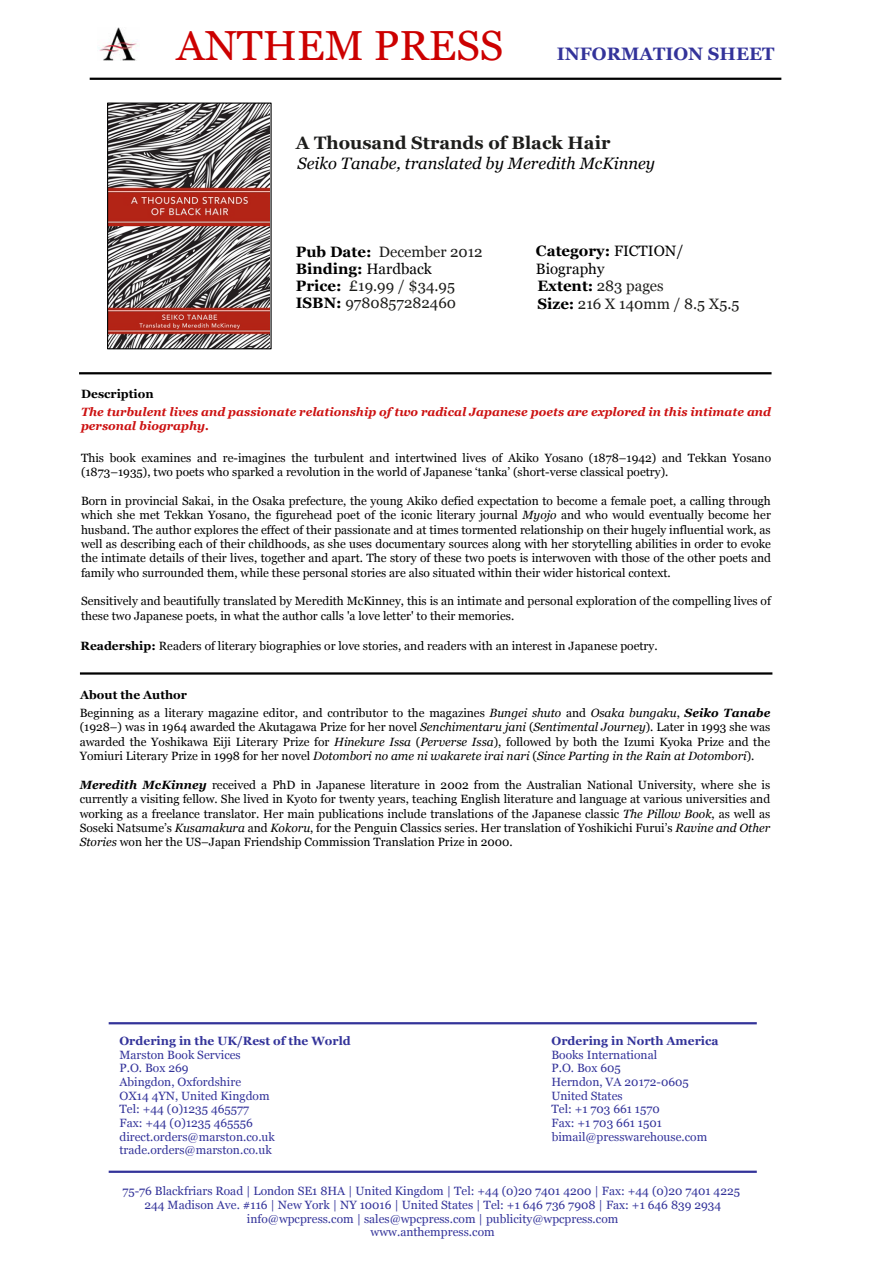
<style>
.page{position:relative;width:893px;height:1263px;background:#fff}
.page>*{position:absolute;margin:0;border:0;box-sizing:border-box;transform-origin:0 0}
.t1{font:42px "Georgia";color:#c00}
.t2{font:700 18px "Georgia";color:#1d1d1b}
.t3{font:700 18px "Georgia";color:#33339a}
.t4{font:italic 16.5px "Georgia";color:#020202}
.t5{font:15px/17.1px "Georgia";color:#1d1d1b}
.t6{font:15px/18px "Georgia";color:#000}
.t7{font:12px/14.4px "Georgia";color:#000;text-align:justify}
.t8{font:12px/13.6px "Georgia";color:#33339a;text-align:center}
.t9{font:italic 700 12px/14.4px "Georgia";color:#c11}
.t10{font:700 12px "Georgia";color:#33339a}
.t11{font:700 12px "Georgia";color:#000}
.s1{font-weight:700;color:#000}
.s2{color:#000}
.s3{font-weight:700}
.s4{color:#1e1e1c}
.s5{font-style:italic}
.s6{font-weight:700;font-style:italic}
</style>
<div class="page">
<img style="left:109px;top:105px;width:161px;height:242px">
<div style="left:107px;top:103px;width:165px;height:246px;border:1px solid #000"></div>
<hr style="left:90px;top:78px;width:691px;height:2px;background:#000">
<img style="left:98px;top:28px;width:41px;height:32px">
<hr style="left:79px;top:372px;width:692px;height:2px;background:#000">
<hr style="left:80px;top:672px;width:692px;height:3px;background:#000">
<hr style="left:109px;top:1022px;width:648px;height:2px;background:#339">
<hr style="left:109px;top:1171px;width:648px;height:2px;background:#339">
<h1 class="t1" style="left:177px;top:20px;width:328px">ANTHEM PRESS</h1>
<h2 class="t3" style="left:557px;top:42px;width:219px">INFORMATION SHEET</h2>
<h2 class="t2" style="left:296px;top:131px;width:316px">A Thousand Strands of Black Hair</h2>
<h3 class="t4" style="left:297px;top:153px;width:359px">Seiko Tanabe, translated by Meredith McKinney</h3>
<p class="t5" style="left:296px;top:244px;width:188px"><span class="s1">Pub Date:</span> December 2012<br><span class="s1">Binding:</span> <span class="s2">Hardback<br></span><span class="s1">Price:</span> £19.99 / $34.95<br><span class="s1">ISBN:</span> 9780857282460</p>
<p class="t6" style="left:536px;top:242px;width:149px"><span class="s3">Category:</span> FICTION/<br>Biography</p>
<p class="t5" style="left:537px;top:278px;width:203px"><span class="s1">Extent:</span> <span class="s4">283 pages<br></span><span class="s1">Size:</span> 216 X 140mm / 8.5 X5.5</p>
<p class="t11" style="left:81px;top:386px;width:74px">Description</p>
<p class="t9" style="left:81px;top:404px;width:691px">The turbulent lives and passionate relationship of two radical Japanese poets are explored in this intimate and personal biography.</p>
<p class="t7" style="left:81px;top:451px;width:692px">This book examines and re-imagines the turbulent and intertwined lives of Akiko Yosano (1878–1942) and Tekkan Yosano (1873–1935), two poets who sparked a revolution in the world of Japanese ‘tanka’ (short-verse classical poetry).</p>
<p class="t7" style="left:81px;top:494px;width:691px">Born in provincial Sakai, in the Osaka prefecture, the young Akiko defied expectation to become a female poet, a calling through which she met Tekkan Yosano, the figurehead poet of the iconic literary journal <span class="s5">Myojo</span> and who would eventually become her husband. The author explores the effect of their passionate and at times tormented relationship on their hugely influential work, as well as describing each of their childhoods, as she uses documentary sources along with her storytelling abilities in order to evoke the intimate details of their lives, together and apart. The story of these two poets is interwoven with those of the other poets and family who surrounded them, while these personal stories are also situated within their wider historical context.</p>
<p class="t7" style="left:81px;top:594px;width:691px">Sensitively and beautifully translated by Meredith McKinney, this is an intimate and personal exploration of the compelling lives of these two Japanese poets, in what the author calls 'a love letter' to their memories.</p>
<p class="t7" style="left:81px;top:638px;width:578px"><span class="s3">Readership:</span> Readers of literary biographies or love stories, and readers with an interest in Japanese poetry.</p>
<p class="t11" style="left:80px;top:687px;width:108px">About the Author</p>
<p class="t7" style="left:80px;top:706px;width:692px">Beginning as a literary magazine editor, and contributor to the magazines <span class="s5">Bungei shuto</span> and <span class="s5">Osaka bungaku</span>, <span class="s6">Seiko Tanabe </span>(1928–) was in 1964 awarded the Akutagawa Prize for her novel <span class="s5">Senchimentaru jani</span> (<span class="s5">Sentimental Journey</span>). Later in 1993 she was awarded the Yoshikawa Eiji Literary Prize for <span class="s5">Hinekure Issa</span> (<span class="s5">Perverse Issa</span>), followed by both the Izumi Kyoka Prize and the Yomiuri Literary Prize in 1998 for her novel <span class="s5">Dotombori no ame ni wakarete irai nari</span> (<span class="s5">Since Parting in the Rain at Dotombori</span>).</p>
<p class="t7" style="left:80px;top:778px;width:692px"><span class="s6">Meredith McKinney</span> received a PhD in Japanese literature in 2002 from the Australian National University, where she is currently a visiting fellow. She lived in Kyoto for twenty years, teaching English literature and language at various universities and working as a freelance translator. Her main publications include translations of the Japanese classic <span class="s5">The Pillow Book</span>, as well as Soseki Natsume’s <span class="s5">Kusamakura</span> and <span class="s5">Kokoru</span>, for the Penguin Classics series. Her translation of Yoshikichi Furui’s <span class="s5">Ravine and Other Stories</span> won her the US–Japan Friendship Commission Translation Prize in 2000.</p>
<p class="t10" style="left:119px;top:1033px;width:233px">Ordering in the UK/Rest of the World</p>
<p class="t10" style="left:551px;top:1033px;width:169px">Ordering in North America</p>
<p class="t8" style="left:119px;top:1048px;width:123px">Marston Book Services</p>
<p class="t8" style="left:551px;top:1048px;width:107px">Books International</p>
<p class="t8" style="left:119px;top:1062px;width:71px">P.O. Box 269</p>
<p class="t8" style="left:551px;top:1062px;width:71px">P.O. Box 605</p>
<p class="t8" style="left:119px;top:1075px;width:123px">Abingdon, Oxfordshire</p>
<p class="t8" style="left:551px;top:1075px;width:139px">Herndon, VA 20172-0605</p>
<p class="t8" style="left:120px;top:1089px;width:152px">OX14 4YN, United Kingdom</p>
<p class="t8" style="left:551px;top:1089px;width:73px">United States</p>
<p class="t8" style="left:120px;top:1103px;width:131px">Tel: +44 (0)1235 465577</p>
<p class="t8" style="left:551px;top:1103px;width:110px">Tel: +1 703 661 1570</p>
<p class="t8" style="left:120px;top:1116px;width:135px">Fax: +44 (0)1235 465556</p>
<p class="t8" style="left:551px;top:1116px;width:112px">Fax: +1 703 661 1501</p>
<p class="t8" style="left:119px;top:1130px;width:157px">direct.orders@marston.co.uk</p>
<p class="t8" style="left:552px;top:1130px;width:157px">bimail@presswarehouse.com</p>
<p class="t8" style="left:119px;top:1144px;width:154px">trade.orders@marston.co.uk</p>
<p class="t8" style="left:122px;top:1185px;width:619px">75-76 Blackfriars Road | London SE1 8HA | United Kingdom | Tel: +44 (0)20 7401 4200 | Fax: +44 (0)20 7401 4225<br>244 Madison Ave. #116 | New York | NY 10016 | United States | Tel: +1 646 736 7908 | Fax: +1 646 839 2934 info@wpcpress.com | sales@wpcpress.com | publicity@wpcpress.com<br>www.anthempress.com</p>
</div>
